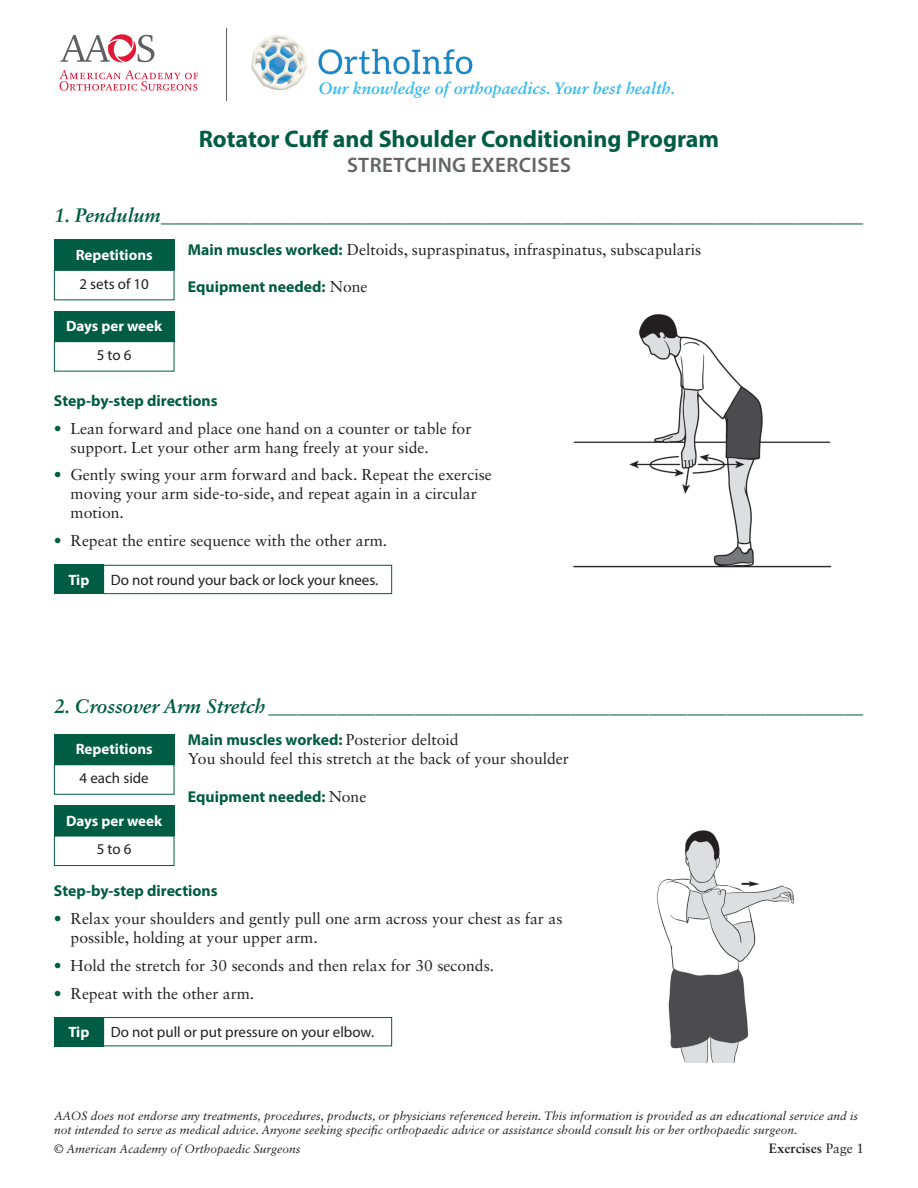
<style>
.page{position:relative;width:918px;height:1188px;background:#fff}
.page>*{position:absolute;margin:0;border:0;box-sizing:border-box;transform-origin:0 0}
.t1{font:700 24px "Myriad Pro";color:#005c42}
.t2{font:600 21px "Myriad Pro";letter-spacing:.02em;color:#636466}
.t3{font:italic 700 19.5px "Sabon LT Std";color:#005c42}
.t4{font:italic 700 16.5px "Sabon LT Std";color:#36baec}
.t5{font:15.75px/18.9px "Sabon LT Std";color:#231f20}
.t6{font:700 15.75px "Myriad Pro";color:#005c42}
.t7{font:15px "Myriad Pro";color:#231f20}
.t8{font:700 15px "Myriad Pro";color:#fff}
.t9{font:700 13.5px "Sabon LT Std";color:#231f20}
.t10{font:italic 12px/14.4px "Sabon LT Std";color:#231f20}
.s1{font-family:"Myriad Pro";font-weight:700;color:#005c42}
.s2{font-family:"Sabon LT Std";font-weight:400;color:#231f20}
.s3{color:#005c42}
.s4{font-weight:400}
</style>
<div class="page">
<svg style="left:60px;top:70px;width:138px;height:21px"></svg>
<svg style="left:60px;top:34px;width:94px;height:29px"></svg>
<hr style="left:227px;top:28px;width:1px;height:73px;background:#5f6062">
<img style="left:252px;top:35px;width:221px;height:55px">
<div style="left:54px;top:240px;width:120px;height:30px;background:#005c42"></div>
<div style="left:54px;top:270px;width:120px;height:30px;border:1px solid #005c42"></div>
<div style="left:54px;top:311px;width:120px;height:30px;background:#005c42"></div>
<div style="left:54px;top:341px;width:120px;height:31px;border:1px solid #005c42"></div>
<div style="left:54px;top:565px;width:50px;height:29px;background:#005c42"></div>
<div style="left:103px;top:565px;width:289px;height:29px;border:1px solid #005c42"></div>
<img style="left:573px;top:314px;width:259px;height:254px">
<div style="left:54px;top:734px;width:120px;height:30px;background:#005c42"></div>
<div style="left:54px;top:764px;width:120px;height:31px;border:1px solid #005c42"></div>
<div style="left:54px;top:805px;width:120px;height:31px;background:#005c42"></div>
<div style="left:54px;top:836px;width:120px;height:30px;border:1px solid #005c42"></div>
<div style="left:54px;top:1017px;width:50px;height:29px;background:#005c42"></div>
<div style="left:103px;top:1017px;width:289px;height:29px;border:1px solid #005c42"></div>
<img style="left:656px;top:830px;width:138px;height:233px">
<p class="t4" style="left:318px;top:78px;width:358px">Our knowledge of orthopaedics. Your best health.</p>
<h1 class="t1" style="left:199px;top:123px;width:522px">Rotator Cuff and Shoulder Conditioning Program</h1>
<h2 class="t2" style="left:347px;top:152px;width:225px">STRETCHING EXERCISES</h2>
<p class="t3" style="left:54px;top:204px;width:811px">1. Pendulum________________________________________________________________________</p>
<p class="t5" style="left:188px;top:240px;width:515px"><span class="s1">Main muscles worked:</span> Deltoids, supraspinatus, infraspinatus, subscapularis</p>
<p class="t6" style="left:188px;top:277px;width:181px">Equipment needed: <span class="s2">None</span></p>
<p class="t8" style="left:76px;top:245px;width:78px">Repetitions</p>
<p class="t7" style="left:79px;top:274px;width:71px">2 sets of 10</p>
<p class="t8" style="left:66px;top:316px;width:98px">Days per week</p>
<p class="t7" style="left:97px;top:346px;width:36px">5 to 6</p>
<p class="t6" style="left:54px;top:390px;width:165px">Step-by-step directions</p>
<p class="t5" style="left:71px;top:419px;width:402px;text-indent:-17px"><span class="s3">•</span> Lean forward and place one hand on a counter or table for support. Let your other arm hang freely at your side.</p>
<p class="t5" style="left:71px;top:465px;width:423px;text-indent:-17px"><span class="s3">•</span> Gently swing your arm forward and back. Repeat the exercise moving your arm side-to-side, and repeat again in a circular motion.</p>
<p class="t5" style="left:54px;top:531px;width:335px"><span class="s3">•</span> Repeat the entire sequence with the other arm.</p>
<p class="t8" style="left:68px;top:570px;width:22px">Tip</p>
<p class="t7" style="left:111px;top:571px;width:269px">Do not round your back or lock your knees.</p>
<p class="t3" style="left:54px;top:694px;width:811px">2. Crossover Arm Stretch _____________________________________________________________</p>
<p class="t6" style="left:188px;top:729px;width:272px">Main muscles worked: <span class="s2">Posterior deltoid</span></p>
<p class="t5" style="left:188px;top:749px;width:383px">You should feel this stretch at the back of your shoulder</p>
<p class="t6" style="left:188px;top:786px;width:180px">Equipment needed: <span class="s2">None</span></p>
<p class="t8" style="left:76px;top:739px;width:78px">Repetitions</p>
<p class="t7" style="left:80px;top:769px;width:71px">4 each side</p>
<p class="t8" style="left:66px;top:811px;width:98px">Days per week</p>
<p class="t7" style="left:97px;top:840px;width:36px">5 to 6</p>
<p class="t6" style="left:54px;top:881px;width:165px">Step-by-step directions</p>
<p class="t5" style="left:71px;top:909px;width:493px;text-indent:-17px"><span class="s3">•</span> Relax your shoulders and gently pull one arm across your chest as far as possible, holding at your upper arm.</p>
<p class="t5" style="left:54px;top:956px;width:442px"><span class="s3">•</span> Hold the stretch for 30 seconds and then relax for 30 seconds.</p>
<p class="t5" style="left:54px;top:983px;width:202px"><span class="s3">•</span> Repeat with the other arm.</p>
<p class="t8" style="left:68px;top:1023px;width:22px">Tip</p>
<p class="t7" style="left:111px;top:1023px;width:265px">Do not pull or put pressure on your elbow.</p>
<p class="t10" style="left:54px;top:1108px;width:806px">AAOS does not endorse any treatments, procedures, products, or physicians referenced herein. This information is provided as an educational service and is not intended to serve as medical advice. Anyone seeking specific orthopaedic advice or assistance should consult his or her orthopaedic surgeon.</p>
<p class="t10" style="left:54px;top:1142px;width:248px">© American Academy of Orthopaedic Surgeons</p>
<p class="t9" style="left:769px;top:1140px;width:97px">Exercises <span class="s4">Page 1</span></p>
</div>
